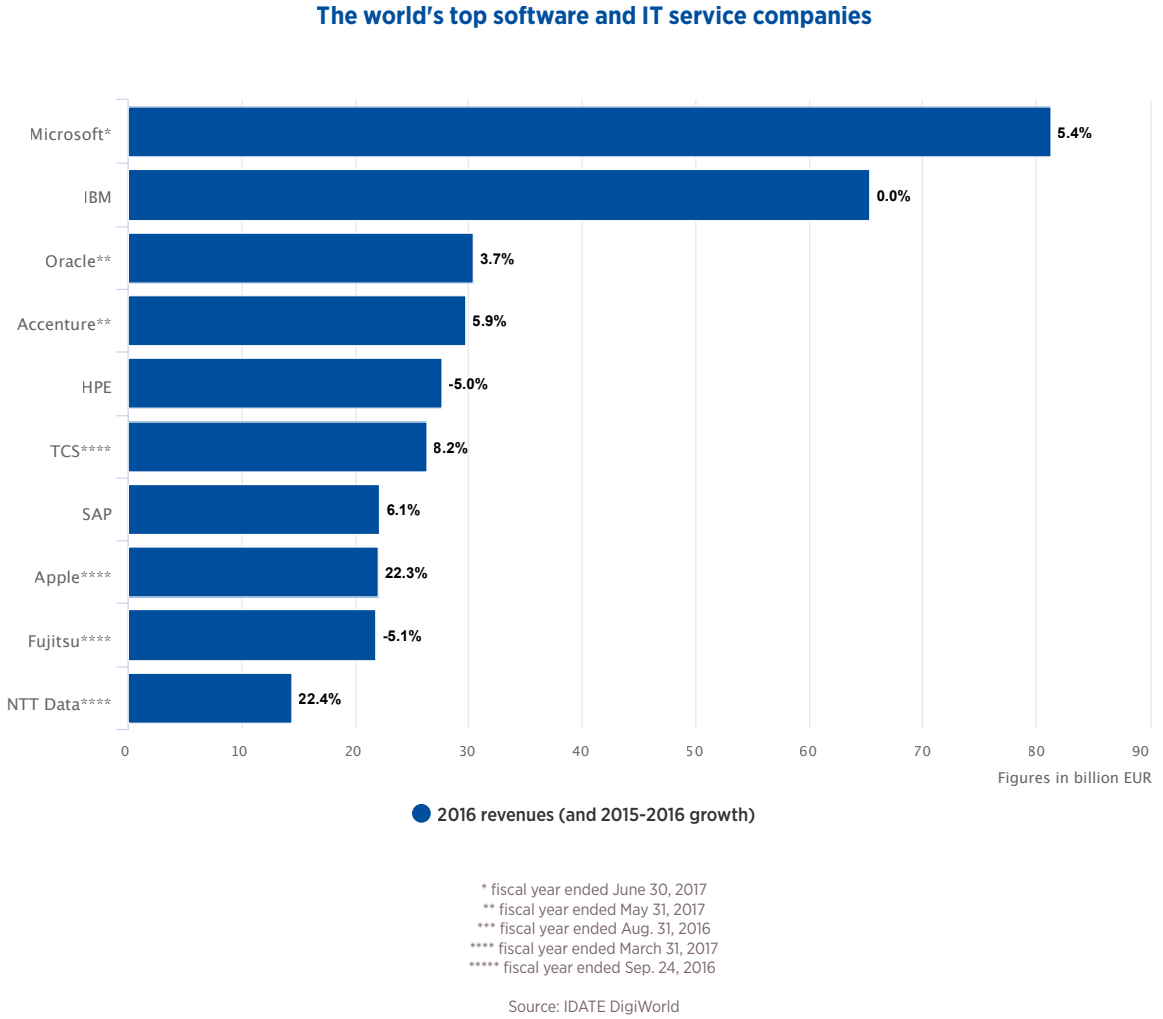
<style>
.page{position:relative;width:1163px;height:1019px;background:#fff}
.page>*{position:absolute;margin:0;border:0;box-sizing:border-box;transform-origin:0 0}
.t1{font:700 25px "Gotham Narrow";color:#004f9e}
.t2{font:500 18.75px "Gotham Narrow";color:#333}
.t3{font:16.25px/19.5px "Gotham Narrow";color:#7a6666;text-align:center}
.t4{font:16.25px "Lucida Grande";color:#666}
.t5{font:700 15px "Arial";color:#000}
.t6{font:15px "Lucida Grande";color:#666}
.t7{font:13.75px "Lucida Grande";color:#666}
</style>
<div class="page">
<hr style="left:241px;top:100px;width:1px;height:629px;background:#e6e6e6">
<hr style="left:355px;top:100px;width:1px;height:629px;background:#e6e6e6">
<hr style="left:468px;top:100px;width:1px;height:629px;background:#e6e6e6">
<hr style="left:581px;top:100px;width:1px;height:629px;background:#e6e6e6">
<hr style="left:695px;top:100px;width:1px;height:629px;background:#e6e6e6">
<hr style="left:809px;top:100px;width:1px;height:629px;background:#e6e6e6">
<hr style="left:921px;top:100px;width:1px;height:629px;background:#e6e6e6">
<hr style="left:1035px;top:100px;width:1px;height:629px;background:#e6e6e6">
<hr style="left:1150px;top:100px;width:1px;height:629px;background:#e6e6e6">
<svg style="left:116px;top:99px;width:13px;height:1px"></svg>
<hr style="left:128px;top:100px;width:1px;height:629px;background:#ccd6eb">
<svg style="left:129px;top:106px;width:922px;height:52px;background:#0e59a3"></svg>
<svg style="left:116px;top:162px;width:754px;height:190px"></svg>
<div style="left:129px;top:358px;width:313px;height:51px;background:#004f9e"></div>
<svg style="left:116px;top:415px;width:311px;height:57px;background:#2c6dae"></svg>
<svg style="left:116px;top:478px;width:263px;height:252px"></svg>
<div style="left:412px;top:804px;width:19px;height:18px;background:#004f9e;border-radius:50%"></div>
<h1 class="t1" style="left:317px;top:-1px;width:556px">The world's top software and IT service companies</h1>
<p class="t4" style="left:30px;top:125px;width:83px">Microsoft*</p>
<p class="t5" style="left:1058px;top:122px;width:36px">5.4%</p>
<p class="t4" style="left:84px;top:188px;width:30px">IBM</p>
<p class="t5" style="left:876px;top:186px;width:36px">0.0%</p>
<p class="t4" style="left:46px;top:252px;width:67px">Oracle**</p>
<p class="t5" style="left:480px;top:249px;width:36px">3.7%</p>
<p class="t4" style="left:17px;top:315px;width:96px">Accenture**</p>
<p class="t4" style="left:82px;top:378px;width:31px">HPE</p>
<p class="t5" style="left:472px;top:311px;width:36px">5.9%</p>
<p class="t5" style="left:449px;top:374px;width:41px">-5.0%</p>
<p class="t4" style="left:50px;top:442px;width:63px">TCS****</p>
<p class="t5" style="left:434px;top:437px;width:36px">8.2%</p>
<p class="t4" style="left:83px;top:505px;width:30px">SAP</p>
<p class="t5" style="left:386px;top:500px;width:36px">6.1%</p>
<p class="t4" style="left:35px;top:568px;width:78px">Apple****</p>
<p class="t5" style="left:385px;top:562px;width:44px">22.3%</p>
<p class="t4" style="left:27px;top:632px;width:86px">Fujitsu****</p>
<p class="t5" style="left:382px;top:626px;width:41px">-5.1%</p>
<p class="t4" style="left:6px;top:695px;width:107px">NTT Data****</p>
<p class="t5" style="left:299px;top:689px;width:44px">22.4%</p>
<p class="t7" style="left:121px;top:743px;width:10px">0</p>
<p class="t7" style="left:230px;top:743px;width:19px">10</p>
<p class="t7" style="left:344px;top:743px;width:19px">20</p>
<p class="t7" style="left:458px;top:743px;width:19px">30</p>
<p class="t7" style="left:572px;top:743px;width:19px">40</p>
<p class="t7" style="left:686px;top:743px;width:19px">50</p>
<p class="t7" style="left:800px;top:743px;width:19px">60</p>
<p class="t7" style="left:914px;top:743px;width:19px">70</p>
<p class="t7" style="left:1027px;top:743px;width:19px">80</p>
<p class="t7" style="left:1131px;top:743px;width:19px">90</p>
<p class="t2" style="left:438px;top:803px;width:319px">2016 revenues (and 2015-2016 growth)</p>
<p class="t6" style="left:997px;top:769px;width:156px">Figures in billion EUR</p>
<p class="t3" style="left:468px;top:879px;width:251px">* fiscal year ended June 30, 2017<br>** fiscal year ended May 31, 2017<br>*** fiscal year ended Aug. 31, 2016 **** fiscal year ended March 31, 2017 ***** fiscal year ended Sep. 24, 2016</p>
<p class="t3" style="left:508px;top:996px;width:173px">Source: IDATE DigiWorld</p>
</div>
